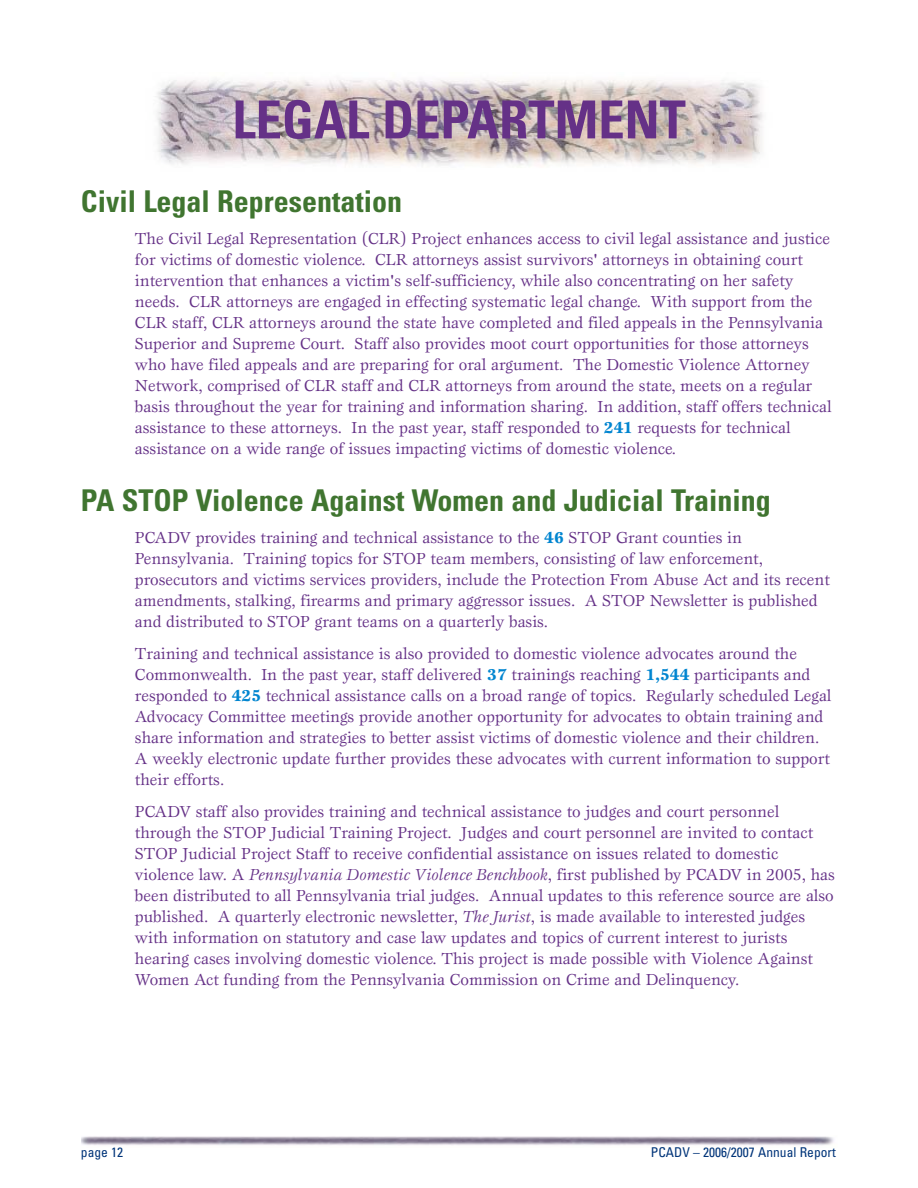
<style>
.page{position:relative;width:918px;height:1188px;background:#fff}
.page>*{position:absolute;margin:0;border:0;box-sizing:border-box;transform-origin:0 0}
.t1{font:700 condensed 52.5px "Univers";color:#653187}
.t2{font:700 condensed 30px "Univers";color:#407530}
.t3{font:16.5px/21px "Esprit";color:#653187}
.t4{font:condensed 13.5px "Univers";color:#003479}
.s1{font-weight:700;color:#0085d0}
.s2{font-style:italic}
</style>
<div class="page">
<img style="left:81px;top:1136px;width:753px;height:9px">
<img style="left:155px;top:79px;width:608px;height:87px">
<h1 class="t1" style="left:232px;top:100px;width:455px">LEGAL DEPARTMENT</h1>
<h2 class="t2" style="left:81px;top:190px;width:323px">Civil Legal Representation</h2>
<p class="t3" style="left:135px;top:229px;width:698px">The Civil Legal Representation (CLR) Project enhances access to civil legal assistance and justice for victims of domestic violence. CLR attorneys assist survivors' attorneys in obtaining court intervention that enhances a victim's self-sufficiency, while also concentrating on her safety needs. CLR attorneys are engaged in effecting systematic legal change. With support from the CLR staff, CLR attorneys around the state have completed and filed appeals in the Pennsylvania Superior and Supreme Court. Staff also provides moot court opportunities for those attorneys who have filed appeals and are preparing for oral argument. The Domestic Violence Attorney Network, comprised of CLR staff and CLR attorneys from around the state, meets on a regular basis throughout the year for training and information sharing. In addition, staff offers technical assistance to these attorneys. In the past year, staff responded to <span class="s1">241</span> requests for technical assistance on a wide range of issues impacting victims of domestic violence.</p>
<h2 class="t2" style="left:81px;top:490px;width:691px">PA STOP Violence Against Women and Judicial Training</h2>
<p class="t3" style="left:135px;top:528px;width:696px">PCADV provides training and technical assistance to the <span class="s1">46</span> STOP Grant counties in Pennsylvania. Training topics for STOP team members, consisting of law enforcement, prosecutors and victims services providers, include the Protection From Abuse Act and its recent amendments, stalking, firearms and primary aggressor issues. A STOP Newsletter is published and distributed to STOP grant teams on a quarterly basis.</p>
<p class="t3" style="left:135px;top:644px;width:698px">Training and technical assistance is also provided to domestic violence advocates around the Commonwealth. In the past year, staff delivered <span class="s1">37</span> trainings reaching <span class="s1">1,544</span> participants and responded to <span class="s1">425</span> technical assistance calls on a broad range of topics. Regularly scheduled Legal Advocacy Committee meetings provide another opportunity for advocates to obtain training and share information and strategies to better assist victims of domestic violence and their children.<br>A weekly electronic update further provides these advocates with current information to support their efforts.</p>
<p class="t3" style="left:135px;top:802px;width:701px">PCADV staff also provides training and technical assistance to judges and court personnel through the STOP Judicial Training Project. Judges and court personnel are invited to contact STOP Judicial Project Staff to receive confidential assistance on issues related to domestic violence law. A <span class="s2">Pennsylvania Domestic Violence Benchbook</span>, first published by PCADV in 2005, has been distributed to all Pennsylvania trial judges. Annual updates to this reference source are also published. A quarterly electronic newsletter, <span class="s2">The Jurist</span>, is made available to interested judges with information on statutory and case law updates and topics of current interest to jurists hearing cases involving domestic violence. This project is made possible with Violence Against Women Act funding from the Pennsylvania Commission on Crime and Delinquency.</p>
<p class="t4" style="left:81px;top:1147px;width:44px">page 12</p>
<p class="t4" style="left:651px;top:1147px;width:186px">PCADV – 2006/2007 Annual Report</p>
</div>
